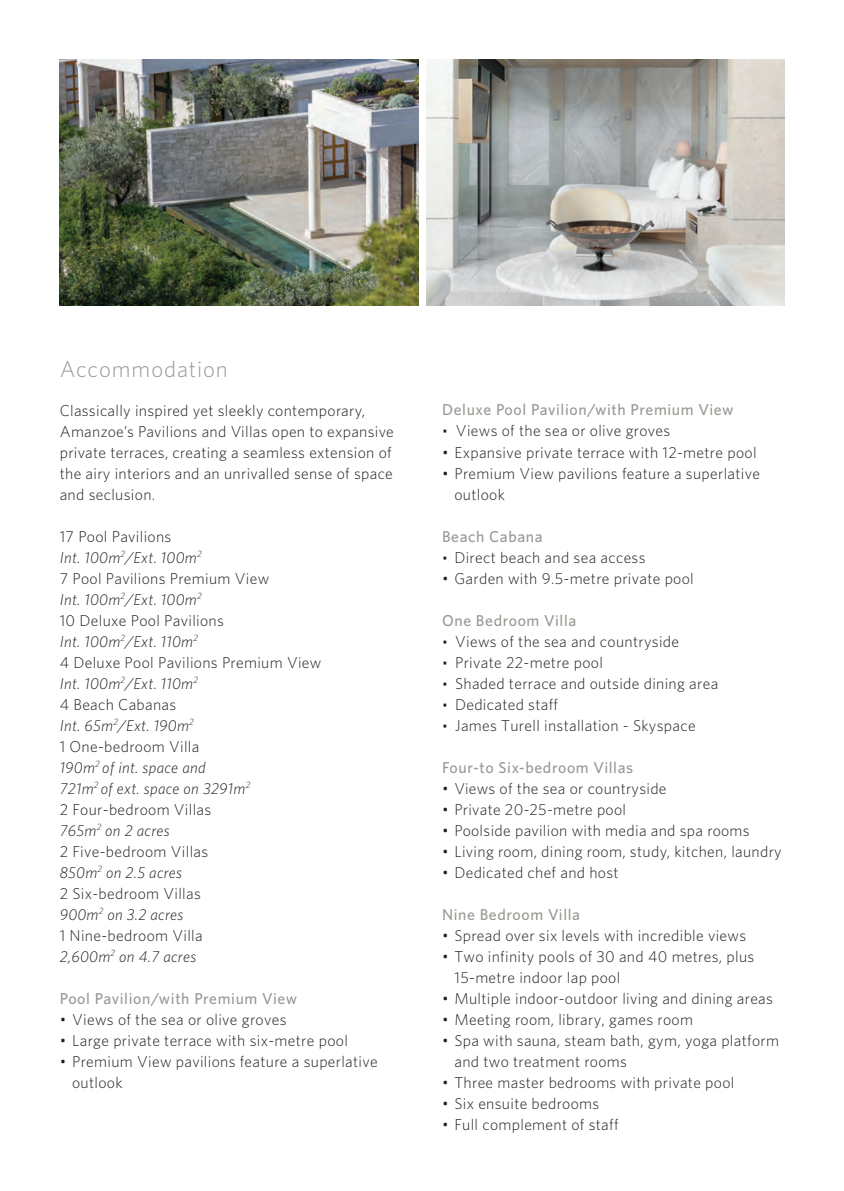
<style>
.page{position:relative;width:844px;height:1191px;background:#fff}
.page>*{position:absolute;margin:0;border:0;box-sizing:border-box;transform-origin:0 0}
.Body_Copy{font:300 22.75px "Whitney";letter-spacing:.04em;color:#979a93}
.Body_Copy-2{font:300 15.75px/21px "Whitney";letter-spacing:.02em;color:#231f20}
.Reservations{font:italic 300 15.75px "Whitney";letter-spacing:.02em;color:#231f20}
.Reservations-2{font:300 15.75px "Whitney";letter-spacing:.02em;color:#231f20}
.Body_Copy-3{font:500 15.75px "Whitney";letter-spacing:.04em;color:#979a93}
.Reservations-3{font:500 15.75px "Whitney";letter-spacing:.04em;color:#979a93}
.s1{font-size:14px}
</style>
<div class="page">
<img style="left:426px;top:60px;width:358px;height:245px">
<img style="left:60px;top:60px;width:358px;height:245px">
<p class="Body_Copy" style="left:60px;top:354px;width:169px">Accommodation</p>
<p class="Body_Copy-2" style="left:60px;top:399px;width:335px">Classically inspired yet sleekly contemporary, Amanzoe’s Pavilions and Villas open to expansive private terraces, creating a seamless extension of the airy interiors and an unrivalled sense of space and seclusion.</p>
<p class="Reservations-2" style="left:60px;top:525px;width:113px">17 Pool Pavilions</p>
<p class="Reservations" style="left:60px;top:546px;width:143px">Int. 100m<sup>2</sup>/Ext. 100m<sup>2</sup></p>
<p class="Reservations-2" style="left:60px;top:567px;width:211px">7 Pool Pavilions Premium View</p>
<p class="Reservations" style="left:60px;top:588px;width:143px">Int. 100m<sup>2</sup>/Ext. 100m<sup>2</sup></p>
<p class="Reservations-2" style="left:60px;top:609px;width:166px">10 Deluxe Pool Pavilions</p>
<p class="Reservations" style="left:60px;top:630px;width:140px">Int. 100m<sup>2</sup>/Ext. 110m<sup>2</sup></p>
<p class="Reservations-2" style="left:60px;top:651px;width:263px">4 Deluxe Pool Pavilions Premium View</p>
<p class="Reservations" style="left:60px;top:672px;width:140px">Int. 100m<sup>2</sup>/Ext. 110m<sup>2</sup></p>
<p class="Reservations-2" style="left:60px;top:693px;width:118px">4 Beach Cabanas</p>
<p class="Reservations" style="left:60px;top:714px;width:136px">Int. 65m<sup>2</sup>/Ext. 190m<sup>2</sup></p>
<p class="Reservations-2" style="left:60px;top:735px;width:141px">1 One-bedroom Villa</p>
<p class="Reservations" style="left:60px;top:756px;width:147px">190m<sup>2</sup> of int. space and</p>
<p class="Reservations" style="left:60px;top:777px;width:192px">721m<sup>2</sup> of ext. space on 3291m<sup>2</sup></p>
<p class="Reservations-2" style="left:60px;top:798px;width:153px">2 Four-bedroom Villas</p>
<p class="Reservations" style="left:60px;top:819px;width:111px">765m<sup>2</sup> on 2 acres</p>
<p class="Reservations-2" style="left:60px;top:840px;width:150px">2 Five-bedroom Villas</p>
<p class="Reservations" style="left:60px;top:861px;width:124px">850m<sup>2</sup> on 2.5 acres</p>
<p class="Reservations-2" style="left:60px;top:882px;width:143px">2 Six-bedroom Villas</p>
<p class="Reservations" style="left:60px;top:903px;width:125px">900m<sup>2</sup> on 3.2 acres</p>
<p class="Reservations-2" style="left:60px;top:924px;width:144px">1 Nine-bedroom Villa</p>
<p class="Reservations" style="left:60px;top:945px;width:138px">2,600m<sup>2</sup> on 4.7 acres</p>
<p class="Reservations-3" style="left:60px;top:987px;width:239px">Pool Pavilion/with Premium View</p>
<p class="Body_Copy-2" style="left:60px;top:1008px;width:228px">• Views of the sea or olive groves</p>
<p class="Body_Copy-2" style="left:60px;top:1029px;width:289px">• Large private terrace with six-metre pool</p>
<p class="Body_Copy-2" style="left:72px;top:1050px;width:307px;text-indent:-12px">• Premium View pavilions feature a superlative outlook</p>
<p class="Body_Copy-3" style="left:442px;top:399px;width:293px">Deluxe Pool Pavilion/with Premium View</p>
<p class="Body_Copy-2" style="left:442px;top:420px;width:230px"><span class="s1">•</span> Views of the sea or olive groves</p>
<p class="Body_Copy-2" style="left:442px;top:441px;width:316px">• Expansive private terrace with 12-metre pool</p>
<p class="Body_Copy-2" style="left:454px;top:462px;width:307px;text-indent:-12px">• Premium View pavilions feature a superlative outlook</p>
<p class="Body_Copy-3" style="left:442px;top:525px;width:102px">Beach Cabana</p>
<p class="Body_Copy-2" style="left:442px;top:546px;width:205px"><span class="s1">•</span> Direct beach and sea access</p>
<p class="Body_Copy-2" style="left:442px;top:567px;width:253px">• Garden with 9.5-metre private pool</p>
<p class="Body_Copy-3" style="left:442px;top:609px;width:136px">One Bedroom Villa</p>
<p class="Body_Copy-2" style="left:442px;top:630px;width:238px"><span class="s1">•</span> Views of the sea and countryside</p>
<p class="Body_Copy-2" style="left:442px;top:651px;width:162px"><span class="s1">•</span> Private 22-metre pool</p>
<p class="Body_Copy-2" style="left:442px;top:672px;width:278px"><span class="s1">•</span> Shaded terrace and outside dining area</p>
<p class="Body_Copy-2" style="left:442px;top:693px;width:118px"><span class="s1">•</span> Dedicated staff</p>
<p class="Body_Copy-2" style="left:442px;top:714px;width:255px"><span class="s1">•</span> James Turell installation - Skyspace</p>
<p class="Body_Copy-3" style="left:442px;top:756px;width:193px">Four-to Six-bedroom Villas</p>
<p class="Body_Copy-2" style="left:442px;top:777px;width:226px">• Views of the sea or countryside</p>
<p class="Body_Copy-2" style="left:442px;top:798px;width:185px">• Private 20-25-metre pool</p>
<p class="Body_Copy-2" style="left:442px;top:819px;width:309px">• Poolside pavilion with media and spa rooms</p>
<p class="Body_Copy-2" style="left:442px;top:840px;width:341px">• Living room, dining room, study, kitchen, laundry</p>
<p class="Body_Copy-2" style="left:442px;top:861px;width:178px">• Dedicated chef and host</p>
<p class="Body_Copy-3" style="left:442px;top:903px;width:139px">Nine Bedroom Villa</p>
<p class="Body_Copy-2" style="left:442px;top:924px;width:305px">• Spread over six levels with incredible views</p>
<p class="Body_Copy-2" style="left:454px;top:945px;width:301px;text-indent:-12px">• Two infinity pools of 30 and 40 metres, plus<br>15-metre indoor lap pool</p>
<p class="Body_Copy-2" style="left:442px;top:987px;width:332px">• Multiple indoor-outdoor living and dining areas</p>
<p class="Body_Copy-2" style="left:442px;top:1008px;width:252px">• Meeting room, library, games room</p>
<p class="Body_Copy-2" style="left:454px;top:1029px;width:326px;text-indent:-12px">• Spa with sauna, steam bath, gym, yoga platform and two treatment rooms</p>
<p class="Body_Copy-2" style="left:442px;top:1071px;width:294px">• Three master bedrooms with private pool</p>
<p class="Body_Copy-2" style="left:442px;top:1092px;width:159px">• Six ensuite bedrooms</p>
<p class="Body_Copy-2" style="left:442px;top:1113px;width:178px">• Full complement of staff</p>
</div>
